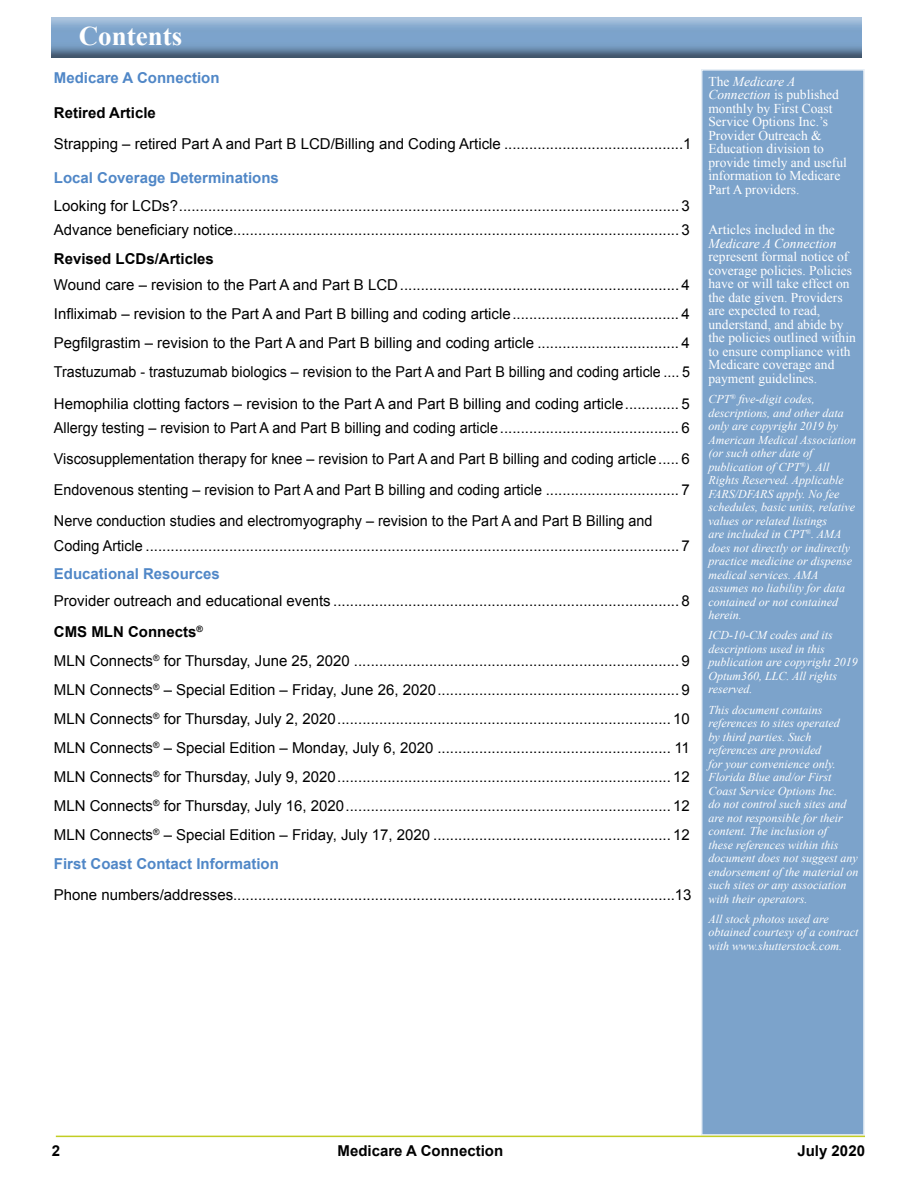
<style>
.page{position:relative;width:918px;height:1188px;background:#fff}
.page>*{position:absolute;margin:0;border:0;box-sizing:border-box;transform-origin:0 0}
.t1{font:700 27px "Times New Roman";color:#fff}
.t2{font:15px/29px "Arial";color:#000}
.t3{font:15px/31px "Arial";color:#000;text-align:justify;scale:.96 1}
.t4{font:700 15px "Arial";color:#5087c7}
.t5{font:700 15px "Arial";color:#000}
.t6{font:13.5px/13.5px "Times New Roman";color:#fff}
.t7{font:italic 13.5px "Times New Roman";color:#fff}
.t8{font:italic 12px/13.5px "Times New Roman";color:#fff}
.s1{font-weight:700}
.s2{font-weight:700;color:#5087c7}
.s3{font-style:italic}
</style>
<div class="page">
<img style="left:52px;top:18px;width:810px;height:40px">
<div style="left:702px;top:70px;width:162px;height:1065px;background:#7ca3cb"></div>
<div style="left:701px;top:69px;width:164px;height:1067px;border:2px solid #e5edf5"></div>
<hr style="left:56px;top:1136px;width:809px;height:1px;background:#c2cd23">
<h1 class="t1" style="left:79px;top:17px;width:105px">Contents</h1>
<p class="t4" style="left:54px;top:68px;width:167px">Medicare A Connection</p>
<p class="t5" style="left:54px;top:102px;width:103px">Retired Article</p>
<p class="t2" style="left:54px;top:129px;width:639px">Strapping – retired Part A and Part B LCD/Billing and Coding Article ...........................................1</p>
<p class="t4" style="left:54px;top:168px;width:227px">Local Coverage Determinations</p>
<p class="t2" style="left:54px;top:194px;width:638px;line-height:24.3px">Looking for LCDs?........................................................................................................................ 3<br>Advance beneficiary notice........................................................................................................... 3</p>
<p class="t5" style="left:54px;top:249px;width:162px">Revised LCDs/Articles</p>
<p class="t2" style="left:54px;top:270px;width:638px;text-align:justify">Wound care – revision to the Part A and Part B LCD................................................................... 4<br>Infliximab – revision to the Part A and Part B billing and coding article........................................ 4<br>Pegfilgrastim – revision to the Part A and Part B billing and coding article .................................. 4<br>Trastuzumab - trastuzumab biologics – revision to the Part A and Part B billing and coding article .... 5</p>
<p class="t2" style="left:54px;top:391px;width:637px;line-height:24.3px">Hemophilia clotting factors – revision to the Part A and Part B billing and coding article............. 5<br>Allergy testing – revision to Part A and Part B billing and coding article........................................... 6</p>
<p class="t3" style="left:54px;top:444px;width:664px">Viscosupplementation therapy for knee – revision to Part A and Part B billing and coding article..... 6<br>Endovenous stenting – revision to Part A and Part B billing and coding article ................................ 7<br>Nerve conduction studies and electromyography – revision to the Part A and Part B Billing and</p>
<p class="t3" style="left:54px;top:530px;width:664px">Coding Article ................................................................................................................................ 7</p>
<p class="t4" style="left:54px;top:564px;width:167px">Educational Resources</p>
<p class="t2" style="left:54px;top:586px;width:638px;line-height:31px">Provider outreach and educational events ................................................................................... 8<br><span class="s1">CMS MLN Connects</span><sup>®</sup></p>
<p class="t2" style="left:54px;top:647px;width:638px;text-align:justify">MLN Connects<sup>®</sup> for Thursday, June 25, 2020 .............................................................................. 9<br>MLN Connects<sup>®</sup> – Special Edition – Friday, June 26, 2020.......................................................... 9<br>MLN Connects<sup>®</sup> for Thursday, July 2, 2020................................................................................ 10<br>MLN Connects<sup>®</sup> – Special Edition – Monday, July 6, 2020 ........................................................ 11<br>MLN Connects<sup>®</sup> for Thursday, July 9, 2020................................................................................ 12<br>MLN Connects<sup>®</sup> for Thursday, July 16, 2020.............................................................................. 12<br>MLN Connects<sup>®</sup> – Special Edition – Friday, July 17, 2020 ......................................................... 12<br><span class="s2">First Coast Contact Information</span></p>
<p class="t2" style="left:54px;top:880px;width:639px">Phone numbers/addresses..........................................................................................................13</p>
<p class="t6" style="left:708px;top:75px;width:140px">The <span class="s3">Medicare A<br>Connection</span> is published monthly by First Coast<br>Service Options Inc.’s<br>Provider Outreach &amp;<br>Education division to provide timely and useful information to Medicare<br>Part A providers.</p>
<p class="t6" style="left:708px;top:223px;width:128px">Articles included in the</p>
<p class="t7" style="left:708px;top:234px;width:129px">Medicare A Connection</p>
<p class="t6" style="left:708px;top:250px;width:149px">represent formal notice of coverage policies. Policies have or will take effect on the date given. Providers are expected to read, understand, and abide by the policies outlined within to ensure compliance with<br>Medicare coverage and payment guidelines.</p>
<p class="t8" style="left:708px;top:392px;width:149px">CPT<sup>®</sup> five-digit codes, descriptions, and other data only are copyright 2019 by<br>American Medical Association (or such other date of publication of CPT<sup>®</sup>). All<br>Rights Reserved. Applicable<br>FARS/DFARS apply. No fee schedules, basic units, relative values or related listings<br>are included in CPT<sup>®</sup>. AMA does not directly or indirectly practice medicine or dispense medical services. AMA assumes no liability for data contained or not contained herein.</p>
<p class="t8" style="left:708px;top:628px;width:151px">ICD-10-CM codes and its descriptions used in this publication are copyright 2019<br>Optum360, LLC. All rights reserved.</p>
<p class="t8" style="left:708px;top:703px;width:151px">This document contains references to sites operated<br>by third parties. Such references are provided<br>for your convenience only.<br>Florida Blue and/or First<br>Coast Service Options Inc.<br>do not control such sites and are not responsible for their content. The inclusion of<br>these references within this document does not suggest any endorsement of the material on such sites or any association with their operators.</p>
<p class="t8" style="left:708px;top:912px;width:151px">All stock photos used are obtained courtesy of a contract with www.shutterstock.com.</p>
<p class="t5" style="left:52px;top:1141px;width:10px">2</p>
<p class="t5" style="left:338px;top:1141px;width:167px">Medicare A Connection</p>
<p class="t5" style="left:797px;top:1141px;width:69px">July 2020</p>
</div>
